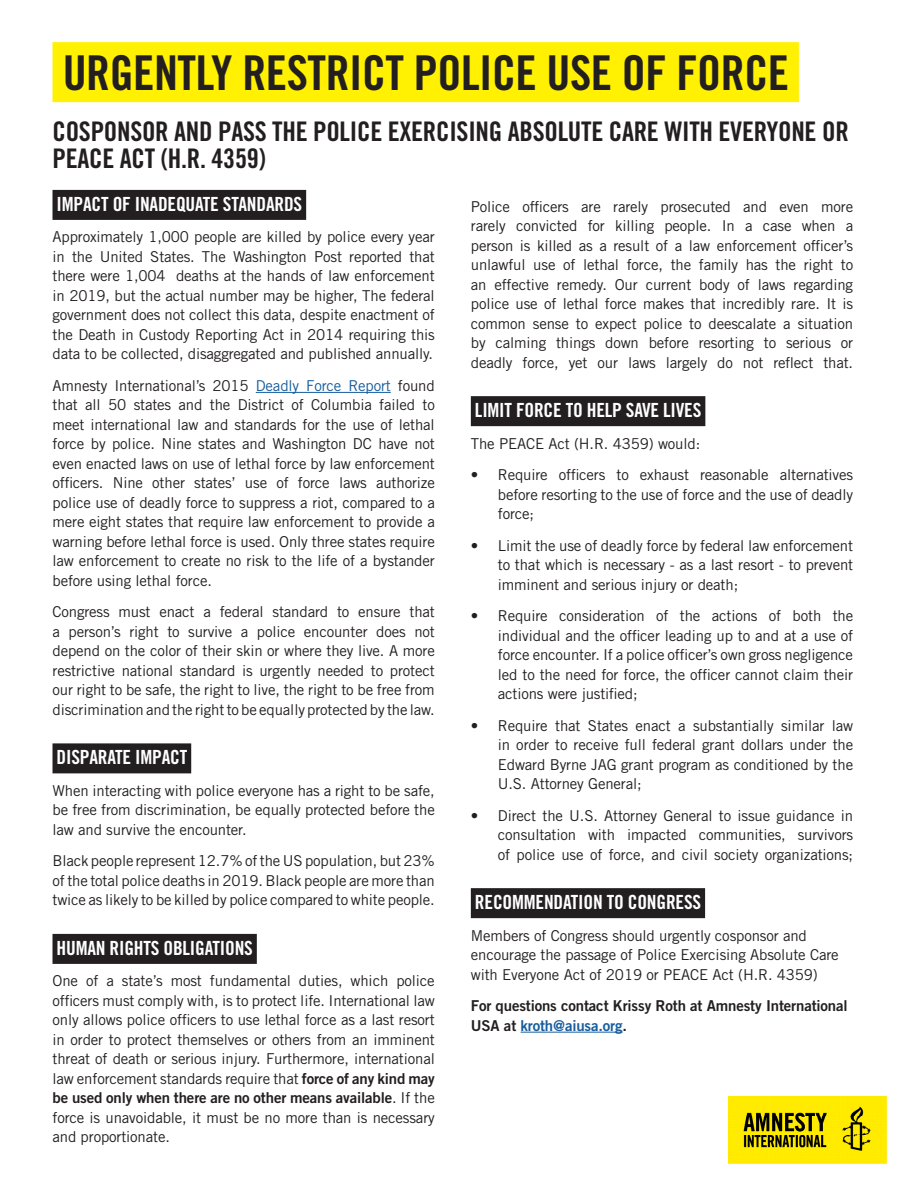
<style>
.page{position:relative;width:918px;height:1188px;background:#fff}
.page>*{position:absolute;margin:0;border:0;box-sizing:border-box;transform-origin:0 0}
.t1{font:48px "Trade Gothic LT Std Bd Cn 20";letter-spacing:-.01em;color:#231f20}
.t2{font:27px/27px "Trade Gothic LT Std Bd Cn 20";letter-spacing:-.01em;color:#231f20}
.t3{font:19.5px "Trade Gothic LT Std Bd Cn 20";letter-spacing:-.01em;color:#fff}
.t4{font:15px/19.5px "Trade Gothic LT Std";letter-spacing:-.01em;color:#231f20;text-align:justify}
.t5{font:15px/19.5px "Trade Gothic LT Std Bd 2";letter-spacing:-.01em;color:#231f20}
.s1{color:#175d9e}
.s2{font-family:"Trade Gothic LT Std Bd 2"}
</style>
<div class="page">
<div style="left:52px;top:42px;width:747px;height:60px;background:#fff101"></div>
<div style="left:52px;top:190px;width:254px;height:30px;background:#231f20"></div>
<hr style="left:256px;top:392px;width:135px;height:1px;background:#175d9e">
<div style="left:52px;top:743px;width:139px;height:30px;background:#231f20"></div>
<div style="left:52px;top:934px;width:205px;height:30px;background:#231f20"></div>
<div style="left:471px;top:396px;width:234px;height:30px;background:#231f20"></div>
<div style="left:471px;top:888px;width:234px;height:30px;background:#231f20"></div>
<hr style="left:521px;top:1032px;width:101px;height:1px;background:#175d9e">
<img style="left:728px;top:1096px;width:158px;height:67px">
<p class="t1" style="left:63px;top:44px;width:728px">URGENTLY RESTRICT POLICE USE OF FORCE</p>
<p class="t2" style="left:52px;top:118px;width:798px">COSPONSOR AND PASS THE POLICE EXERCISING ABSOLUTE CARE WITH EVERYONE OR<br>PEACE ACT (H.R. 4359)</p>
<p class="t3" style="left:57px;top:192px;width:247px">IMPACT OF INADEQUATE STANDARDS</p>
<p class="t4" style="left:52px;top:227px;width:384px">Approximately 1,000 people are killed by police every year in the United States. The Washington Post reported that there were 1,004 deaths at the hands of law enforcement in 2019, but the actual number may be higher, The federal government does not collect this data, despite enactment of the Death in Custody Reporting Act in 2014 requiring this data to be collected, disaggregated and published annually.</p>
<p class="t4" style="left:52px;top:376px;width:384px">Amnesty International’s 2015 <span class="s1">Deadly Force Report</span> found that all 50 states and the District of Columbia failed to meet international law and standards for the use of lethal force by police. Nine states and Washington DC have not even enacted laws on use of lethal force by law enforcement officers. Nine other states’ use of force laws authorize police use of deadly force to suppress a riot, compared to a mere eight states that require law enforcement to provide a warning before lethal force is used. Only three states require law enforcement to create no risk to the life of a bystander before using lethal force.</p>
<p class="t4" style="left:52px;top:602px;width:384px">Congress must enact a federal standard to ensure that a person’s right to survive a police encounter does not depend on the color of their skin or where they live. A more restrictive national standard is urgently needed to protect our right to be safe, the right to live, the right to be free from discrimination and the right to be equally protected by the law.</p>
<p class="t3" style="left:57px;top:746px;width:132px">DISPARATE IMPACT</p>
<p class="t4" style="left:52px;top:781px;width:384px">When interacting with police everyone has a right to be safe, be free from discrimination, be equally protected before the law and survive the encounter.</p>
<p class="t4" style="left:52px;top:851px;width:384px">Black people represent 12.7% of the US population, but 23% of the total police deaths in 2019. Black people are more than twice as likely to be killed by police compared to white people.</p>
<p class="t3" style="left:57px;top:936px;width:198px">HUMAN RIGHTS OBLIGATIONS</p>
<p class="t4" style="left:52px;top:971px;width:384px">One of a state’s most fundamental duties, which police officers must comply with, is to protect life. International law only allows police officers to use lethal force as a last resort in order to protect themselves or others from an imminent threat of death or serious injury. Furthermore, international law enforcement standards require that <span class="s2">force of any kind may be used only when there are no other means available</span>. If the force is unavoidable, it must be no more than is necessary and proportionate.</p>
<p class="t4" style="left:471px;top:196px;width:384px">Police officers are rarely prosecuted and even more rarely convicted for killing people. In a case when a person is killed as a result of a law enforcement officer’s unlawful use of lethal force, the family has the right to an effective remedy. Our current body of laws regarding police use of lethal force makes that incredibly rare. It is common sense to expect police to deescalate a situation by calming things down before resorting to serious or deadly force, yet our laws largely do not reflect that.</p>
<p class="t3" style="left:475px;top:398px;width:228px">LIMIT FORCE TO HELP SAVE LIVES</p>
<p class="t4" style="left:471px;top:433px;width:231px">The PEACE Act (H.R. 4359) would:</p>
<p class="t4" style="left:498px;top:465px;width:357px;text-indent:-27px">• Require officers to exhaust reasonable alternatives before resorting to the use of force and the use of deadly force;</p>
<p class="t4" style="left:498px;top:535px;width:357px;text-indent:-27px">• Limit the use of deadly force by federal law enforcement to that which is necessary - as a last resort - to prevent imminent and serious injury or death;</p>
<p class="t4" style="left:498px;top:606px;width:357px;text-indent:-27px">• Require consideration of the actions of both the individual and the officer leading up to and at a use of force encounter. If a police officer’s own gross negligence led to the need for force, the officer cannot claim their actions were justified;</p>
<p class="t4" style="left:498px;top:715px;width:357px;text-indent:-27px">• Require that States enact a substantially similar law in order to receive full federal grant dollars under the Edward Byrne JAG grant program as conditioned by the U.S. Attorney General;</p>
<p class="t4" style="left:498px;top:805px;width:357px;text-indent:-27px">• Direct the U.S. Attorney General to issue guidance in consultation with impacted communities, survivors of police use of force, and civil society organizations;</p>
<p class="t3" style="left:475px;top:890px;width:228px">RECOMMENDATION TO CONGRESS</p>
<p class="t4" style="left:471px;top:925px;width:369px;text-align:left">Members of Congress should urgently cosponsor and encourage the passage of Police Exercising Absolute Care with Everyone Act of 2019 or PEACE Act (H.R. 4359)</p>
<p class="t5" style="left:471px;top:996px;width:378px">For questions contact Krissy Roth at Amnesty International<br>USA at <span class="s1">kroth@aiusa.org</span>.</p>
</div>
